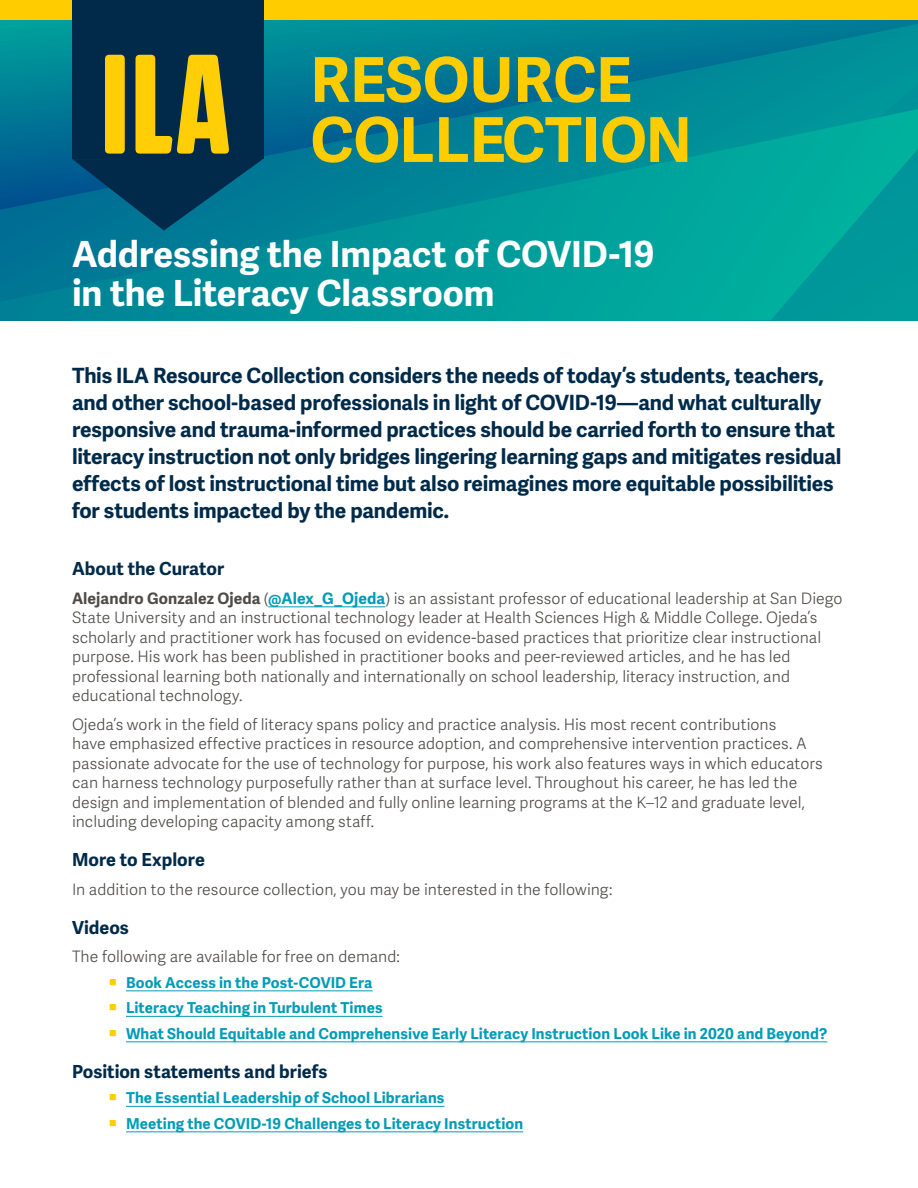
<style>
.page{position:relative;width:918px;height:1188px;background:#fff}
.page>*{position:absolute;margin:0;border:0;box-sizing:border-box;transform-origin:0 0}
.t1{font:700 61.8px/60px "Adelle Sans";color:#fc0}
.t2{font:700 36px/39px "Adelle Sans";letter-spacing:-.005em;color:#fff}
.t3{font:700 21px/27px "Adelle Sans";letter-spacing:-.01em;color:#002a49}
.t4{font:700 18px "Adelle Sans";color:#002a49}
.t5{font:300 15.75px/19.5px "Adelle Sans";color:#4e4b48}
.t6{font:700 15px "Adelle Sans";letter-spacing:.01em;color:#009cb6}
.s1{font-weight:700}
.s2{font-weight:700;color:#009cb6}
.s3{font-family:"Arial";font-weight:400;font-size:27px;color:#ffcd00}
</style>
<div class="page">
<svg style="left:0;top:210px;width:918px;height:110px;background:#009599"></svg>
<svg style="left:0;top:20px;width:918px;height:190px;background:#008797"></svg>
<div style="left:0;top:0;width:918px;height:20px;background:#fc0"></div>
<hr style="left:268px;top:606px;width:117px;height:1px;background:#009cb6">
<hr style="left:126px;top:990px;width:247px;height:1px;background:#009cb6">
<hr style="left:126px;top:1016px;width:257px;height:1px;background:#009cb6">
<hr style="left:126px;top:1041px;width:701px;height:1px;background:#009cb6">
<hr style="left:126px;top:1106px;width:319px;height:1px;background:#009cb6">
<hr style="left:126px;top:1131px;width:397px;height:1px;background:#009cb6">
<div style="left:72px;top:0;width:192px;height:159px;background:#00294a"></div>
<svg style="left:72px;top:55px;width:191px;height:176px"></svg>
<h1 class="t1" style="left:310px;top:51px;width:383px">RESOURCE<br>COLLECTION</h1>
<h2 class="t2" style="left:72px;top:236px;width:584px">Addressing the Impact of COVID-19 in the Literacy Classroom</h2>
<p class="t3" style="left:72px;top:363px;width:771px">This ILA Resource Collection considers the needs of today’s students, teachers, and other school-based professionals in light of COVID-19—and what culturally responsive and trauma-informed practices should be carried forth to ensure that literacy instruction not only bridges lingering learning gaps and mitigates residual effects of lost instructional time but also reimagines more equitable possibilities for students impacted by the pandemic.</p>
<p class="t4" style="left:72px;top:558px;width:154px">About the Curator</p>
<p class="t5" style="left:72px;top:589px;width:772px"><span class="s1">Alejandro Gonzalez Ojeda</span> (<span class="s2">@Alex_G_Ojeda</span>) is an assistant professor of educational leadership at San Diego State University and an instructional technology leader at Health Sciences High &amp; Middle College. Ojeda’s scholarly and practitioner work has focused on evidence-based practices that prioritize clear instructional purpose. His work has been published in practitioner books and peer-reviewed articles, and he has led professional learning both nationally and internationally on school leadership, literacy instruction, and educational technology.</p>
<p class="t5" style="left:72px;top:715px;width:752px">Ojeda’s work in the field of literacy spans policy and practice analysis. His most recent contributions<br>have emphasized effective practices in resource adoption, and comprehensive intervention practices. A passionate advocate for the use of technology for purpose, his work also features ways in which educators can harness technology purposefully rather than at surface level. Throughout his career, he has led the design and implementation of blended and fully online learning programs at the K–12 and graduate level, including developing capacity among staff.</p>
<p class="t4" style="left:72px;top:849px;width:134px">More to Explore</p>
<p class="t5" style="left:72px;top:880px;width:542px">In addition to the resource collection, you may be interested in the following:</p>
<p class="t4" style="left:72px;top:917px;width:58px">Videos</p>
<p class="t5" style="left:72px;top:948px;width:329px">The following are available for free on demand:</p>
<p class="t6" style="left:108px;top:973px;width:266px"><span class="s3">▪</span> Book Access in the Post-COVID Era</p>
<p class="t6" style="left:108px;top:999px;width:276px"><span class="s3">▪</span> Literacy Teaching in Turbulent Times</p>
<p class="t6" style="left:108px;top:1024px;width:721px"><span class="s3">▪</span> What Should Equitable and Comprehensive Early Literacy Instruction Look Like in 2020 and Beyond?</p>
<p class="t4" style="left:72px;top:1061px;width:257px">Position statements and briefs</p>
<p class="t6" style="left:108px;top:1089px;width:338px"><span class="s3">▪</span> The Essential Leadership of School Librarians</p>
<p class="t6" style="left:108px;top:1114px;width:417px"><span class="s3">▪</span> Meeting the COVID-19 Challenges to Literacy Instruction</p>
</div>
